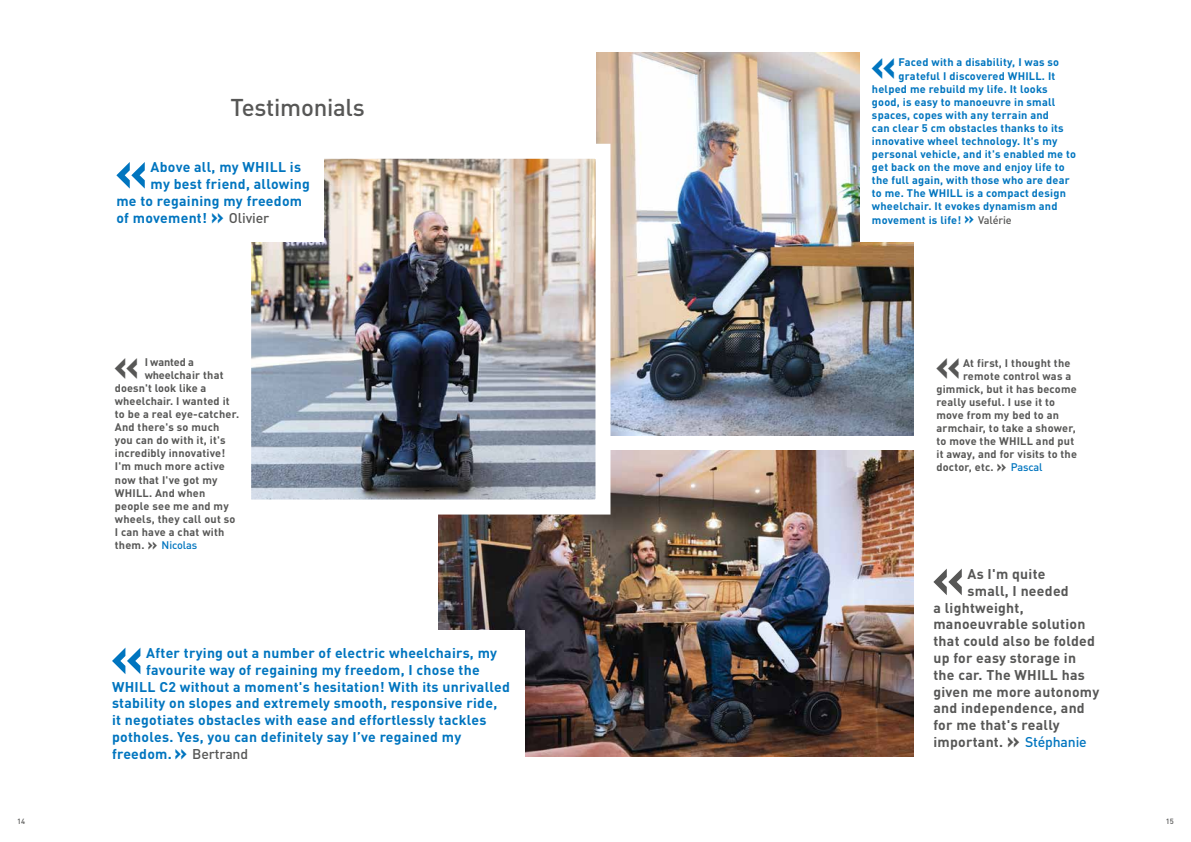
<style>
.page{position:relative;width:1191px;height:842px;background:#fff}
.page>*{position:absolute;margin:0;border:0;box-sizing:border-box;transform-origin:0 0}
.t1{font:700 53.7px "DIN Pro";color:#0075bf}
.t2{font:700 53.7px "DIN Pro";color:#575756}
.t3{font:700 41.8px "DIN Pro";color:#575756}
.t4{font:700 41.8px "DIN Pro";color:#0075bf}
.t5{font:500 24px "DIN Pro";letter-spacing:-.01em;color:#575756}
.t6{font:700 14px "DIN Pro";letter-spacing:.02em;color:#0075bf}
.t7{font:700 14px "DIN Pro";letter-spacing:.02em;color:#575756}
.t8{font:700 10.9px "DIN Pro";letter-spacing:.02em;color:#575756}
.t9{font:700 10.9px "DIN Pro";letter-spacing:.02em;color:#0075bf}
.t10{font:500 10.9px "DIN Pro";letter-spacing:-.01em;color:#0075bf}
.t11{font:500 7.5px "DIN Pro";color:#575756}
.s1{font-size:21px}
.s2{font-weight:500;color:#575756}
.s3{font-weight:700;color:#575756}
.s4{font-weight:700;font-size:16px;color:#575756}
.s5{font-size:16px}
.s6{font-weight:500;color:#0075bf}
</style>
<div class="page">
<img style="left:438px;top:451px;width:475px;height:306px">
<img style="left:596px;top:52px;width:317px;height:383px">
<div style="left:101px;top:631px;width:423px;height:139px;background:#fff"></div>
<div style="left:860px;top:38px;width:232px;height:203px;background:#fff"></div>
<img style="left:251px;top:136px;width:367px;height:386px">
<div style="left:105px;top:132px;width:219px;height:109px;background:#fff"></div>
<h3 class="t5" style="left:231px;top:88px;width:136px">Testimonials</h3>
<h1 class="t1" style="left:115px;top:126px;width:35px">«</h1>
<p class="t6" style="left:151px;top:156px;width:152px">Above all, my WHILL is</p>
<p class="t6" style="left:151px;top:172px;width:161px">my best friend, allowing</p>
<p class="t6" style="left:116px;top:189px;width:187px">me to regaining my freedom</p>
<p class="t6" style="left:116px;top:206px;width:154px">of movement! <span class="s1">»</span> <span class="s2">Olivier</span></p>
<h2 class="t3" style="left:113px;top:330px;width:28px">«</h2>
<p class="t8" style="left:145px;top:353px;width:51px">I wanted a</p>
<p class="t8" style="left:145px;top:366px;width:80px">wheelchair that</p>
<p class="t8" style="left:115px;top:379px;width:93px">doesn't look like a</p>
<p class="t8" style="left:115px;top:392px;width:116px">wheelchair. I wanted it</p>
<p class="t8" style="left:115px;top:405px;width:126px">to be a real eye-catcher.</p>
<p class="t8" style="left:115px;top:418px;width:106px">And there's so much</p>
<p class="t8" style="left:115px;top:431px;width:112px">you can do with it, it's</p>
<p class="t8" style="left:115px;top:444px;width:112px">incredibly innovative!</p>
<p class="t8" style="left:115px;top:457px;width:111px">I'm much more active</p>
<p class="t8" style="left:115px;top:470px;width:104px">now that I've got my</p>
<p class="t8" style="left:115px;top:484px;width:92px">WHILL. And when</p>
<p class="t8" style="left:115px;top:497px;width:115px">people see me and my</p>
<p class="t8" style="left:115px;top:510px;width:122px">wheels, they call out so</p>
<p class="t8" style="left:115px;top:523px;width:111px">I can have a chat with</p>
<p class="t10" style="left:115px;top:536px;width:84px"><span class="s3">them.</span> <span class="s4">»</span> Nicolas</p>
<h1 class="t1" style="left:110px;top:611px;width:35px">«</h1>
<p class="t6" style="left:146px;top:641px;width:352px">After trying out a number of electric wheelchairs, my</p>
<p class="t6" style="left:146px;top:658px;width:335px">favourite way of regaining my freedom, I chose the</p>
<p class="t6" style="left:112px;top:675px;width:399px">WHILL C2 without a moment's hesitation! With its unrivalled</p>
<p class="t6" style="left:112px;top:691px;width:387px">stability on slopes and extremely smooth, responsive ride,</p>
<p class="t6" style="left:112px;top:708px;width:376px">it negotiates obstacles with ease and effortlessly tackles</p>
<p class="t6" style="left:112px;top:725px;width:351px">potholes. Yes, you can definitely say I’ve regained my</p>
<p class="t6" style="left:112px;top:742px;width:138px">freedom. <span class="s1">»</span> <span class="s2">Bertrand</span></p>
<h2 class="t4" style="left:870px;top:30px;width:28px">«</h2>
<p class="t9" style="left:898px;top:53px;width:162px">Faced with a disability, I was so</p>
<p class="t9" style="left:898px;top:66px;width:158px">grateful I discovered WHILL. It</p>
<p class="t9" style="left:872px;top:80px;width:177px">helped me rebuild my life. It looks</p>
<p class="t9" style="left:872px;top:93px;width:185px">good, is easy to manoeuvre in small</p>
<p class="t9" style="left:872px;top:106px;width:179px">spaces, copes with any terrain and</p>
<p class="t9" style="left:872px;top:119px;width:193px">can clear 5 cm obstacles thanks to its</p>
<p class="t9" style="left:872px;top:132px;width:187px">innovative wheel technology. It's my</p>
<p class="t9" style="left:872px;top:145px;width:206px">personal vehicle, and it's enabled me to</p>
<p class="t9" style="left:872px;top:158px;width:194px">get back on the move and enjoy life to</p>
<p class="t9" style="left:872px;top:171px;width:199px">the full again, with those who are dear</p>
<p class="t9" style="left:872px;top:184px;width:195px">to me. The WHILL is a compact design</p>
<p class="t9" style="left:872px;top:197px;width:187px">wheelchair. It evokes dynamism and</p>
<p class="t9" style="left:872px;top:211px;width:141px">movement is life! <span class="s5">»</span> <span class="s2">Valérie</span></p>
<h2 class="t3" style="left:935px;top:330px;width:28px">«</h2>
<p class="t8" style="left:963px;top:354px;width:109px">At first, I thought the</p>
<p class="t8" style="left:963px;top:367px;width:110px">remote control was a</p>
<p class="t8" style="left:936px;top:380px;width:142px">gimmick, but it has become</p>
<p class="t8" style="left:936px;top:393px;width:120px">really useful. I use it to</p>
<p class="t8" style="left:936px;top:406px;width:124px">move from my bed to an</p>
<p class="t8" style="left:936px;top:419px;width:141px">armchair, to take a shower,</p>
<p class="t8" style="left:936px;top:432px;width:139px">to move the WHILL and put</p>
<p class="t8" style="left:936px;top:445px;width:142px">it away, and for visits to the</p>
<p class="t8" style="left:936px;top:458px;width:108px">doctor, etc. <span class="s5">»</span> <span class="s6">Pascal</span></p>
<h1 class="t2" style="left:931px;top:532px;width:35px">«</h1>
<p class="t7" style="left:967px;top:562px;width:79px">As I'm quite</p>
<p class="t7" style="left:967px;top:579px;width:103px">small, I needed</p>
<p class="t7" style="left:933px;top:596px;width:92px">a lightweight,</p>
<p class="t7" style="left:933px;top:613px;width:154px">manoeuvrable solution</p>
<p class="t7" style="left:933px;top:629px;width:163px">that could also be folded</p>
<p class="t7" style="left:933px;top:646px;width:144px">up for easy storage in</p>
<p class="t7" style="left:933px;top:663px;width:153px">the car. The WHILL has</p>
<p class="t7" style="left:933px;top:680px;width:167px">given me more autonomy</p>
<p class="t7" style="left:933px;top:697px;width:153px">and independence, and</p>
<p class="t7" style="left:933px;top:713px;width:128px">for me that's really</p>
<p class="t7" style="left:933px;top:730px;width:155px">important. <span class="s1">»</span> <span class="s6">Stéphanie</span></p>
<p class="t11" style="left:17px;top:816px;width:9px">14</p>
<p class="t11" style="left:1165px;top:816px;width:9px">15</p>
</div>
